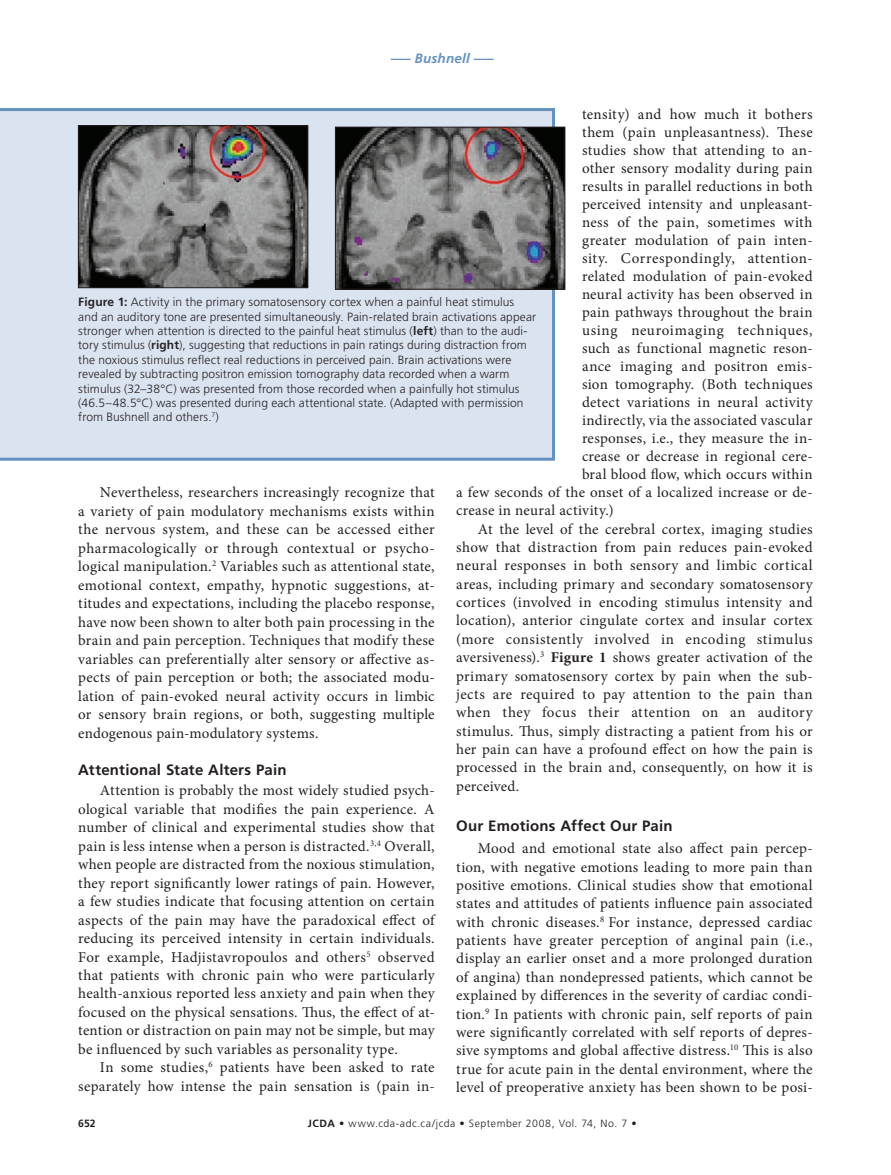
<style>
.page{position:relative;width:891px;height:1175px;background:#fff}
.page>*{position:absolute;margin:0;border:0;box-sizing:border-box;transform-origin:0 0}
.t1{font:15px/18.5px "Minion Pro";letter-spacing:.02em;color:#231f20;text-align:justify}
.t2{font:700 15px "Frutiger LT Std";letter-spacing:.015em;color:#231f20}
.t3{font:15px "Minion Pro";letter-spacing:.04em;color:#231f20}
.t4{font:italic 700 13.5px "Frutiger LT Std";letter-spacing:.01em;color:#6392c1}
.t5{font:300 12px/14.4px "Frutiger LT Std";letter-spacing:.005em;color:#262324}
.t6{font:300 10.5px "Frutiger LT Std";letter-spacing:.055em;color:#231f20}
.t7{font:700 10.5px "Frutiger LT Std";color:#231f20}
.s1{font-weight:700}
</style>
<div class="page">
<div style="left:0;top:108px;width:555px;height:352px;background:#dae3f0"></div>
<img style="left:337px;top:129px;width:226px;height:158px">
<div style="left:335px;top:127px;width:230px;height:162px;border:1px solid #231f20"></div>
<img style="left:80px;top:127px;width:226px;height:159px">
<div style="left:78px;top:125px;width:230px;height:163px;border:1px solid #231f20"></div>
<p class="t4" style="left:391px;top:50px;width:104px">––– Bushnell –––</p>
<p class="t1" style="left:582px;top:105px;width:232px">tensity) and how much it bothers</p>
<p class="t1" style="left:582px;top:123px;width:232px">them (pain unpleasantness). These</p>
<p class="t1" style="left:582px;top:141px;width:232px">studies show that attending to an-</p>
<p class="t1" style="left:582px;top:159px;width:232px">other sensory modality during pain</p>
<p class="t1" style="left:582px;top:177px;width:232px">results in parallel reductions in both</p>
<p class="t1" style="left:582px;top:195px;width:232px">perceived intensity and unpleasant-</p>
<p class="t1" style="left:582px;top:213px;width:232px">ness of the pain, sometimes with</p>
<p class="t1" style="left:582px;top:231px;width:232px">greater modulation of pain inten-</p>
<p class="t1" style="left:582px;top:249px;width:232px">sity. Correspondingly, attention-</p>
<p class="t1" style="left:582px;top:267px;width:232px">related modulation of pain-evoked</p>
<p class="t1" style="left:582px;top:285px;width:232px">neural activity has been observed in</p>
<p class="t1" style="left:582px;top:303px;width:232px">pain pathways throughout the brain</p>
<p class="t3" style="left:582px;top:320px;width:232px">using neuroimaging techniques,</p>
<p class="t1" style="left:582px;top:339px;width:232px">such as functional magnetic reson-</p>
<p class="t1" style="left:582px;top:357px;width:232px">ance imaging and positron emis-</p>
<p class="t1" style="left:582px;top:375px;width:232px">sion tomography. (Both techniques</p>
<p class="t1" style="left:582px;top:393px;width:232px">detect variations in neural activity</p>
<p class="t1" style="left:582px;top:411px;width:232px">indirectly, via the associated vascular</p>
<p class="t1" style="left:582px;top:429px;width:232px">responses, i.e., they measure the in-</p>
<p class="t1" style="left:582px;top:447px;width:232px">crease or decrease in regional cere-</p>
<p class="t1" style="left:582px;top:465px;width:232px">bral blood flow, which occurs within</p>
<p class="t1" style="left:456px;top:483px;width:358px">a few seconds of the onset of a localized increase or de-</p>
<p class="t1" style="left:456px;top:501px;width:159px">crease in neural activity.)</p>
<p class="t1" style="left:478px;top:519px;width:336px">At the level of the cerebral cortex, imaging studies</p>
<p class="t1" style="left:456px;top:538px;width:358px">show that distraction from pain reduces pain-evoked</p>
<p class="t1" style="left:456px;top:556px;width:358px">neural responses in both sensory and limbic cortical</p>
<p class="t1" style="left:456px;top:574px;width:358px">areas, including primary and secondary somatosensory</p>
<p class="t1" style="left:456px;top:593px;width:358px">cortices (involved in encoding stimulus intensity and</p>
<p class="t1" style="left:456px;top:611px;width:358px">location), anterior cingulate cortex and insular cortex</p>
<p class="t1" style="left:456px;top:630px;width:358px">(more consistently involved in encoding stimulus</p>
<p class="t1" style="left:456px;top:648px;width:358px">aversiveness).<sup>3</sup> <span class="s1">Figure 1</span> shows greater activation of the</p>
<p class="t1" style="left:456px;top:666px;width:358px">primary somatosensory cortex by pain when the sub-</p>
<p class="t1" style="left:456px;top:685px;width:358px">jects are required to pay attention to the pain than</p>
<p class="t1" style="left:456px;top:703px;width:358px">when they focus their attention on an auditory</p>
<p class="t1" style="left:456px;top:721px;width:358px">stimulus. Thus, simply distracting a patient from his or</p>
<p class="t1" style="left:456px;top:740px;width:358px">her pain can have a profound effect on how the pain is</p>
<p class="t1" style="left:456px;top:758px;width:358px">processed in the brain and, consequently, on how it is</p>
<p class="t1" style="left:456px;top:777px;width:64px">perceived.</p>
<p class="t2" style="left:456px;top:817px;width:218px">Our Emotions Affect Our Pain</p>
<p class="t1" style="left:456px;top:839px;width:358px;text-indent:22px">Mood and emotional state also affect pain percep&shy;tion, with negative emotions leading to more pain than positive emotions. Clinical studies show that emotional states and attitudes of patients influence pain associated with chronic diseases.<sup>8</sup> For instance, depressed cardiac patients have greater perception of anginal pain (i.e., display an earlier onset and a more prolonged duration of angina) than nondepressed patients, which cannot be explained by differences in the severity of cardiac condi&shy;tion.<sup>9</sup> In patients with chronic pain, self reports of pain were significantly correlated with self reports of depres&shy;sive symptoms and global affective distress.<sup>10</sup> This is also true for acute pain in the dental environment, where the level of preoperative anxiety has been shown to be posi-</p>
<p class="t5" style="left:78px;top:295px;width:459px"><span class="s1">Figure 1:</span> Activity in the primary somatosensory cortex when a painful heat stimulus and an auditory tone are presented simultaneously. Pain-related brain activations appear stronger when attention is directed to the painful heat stimulus (<span class="s1">left</span>) than to the audi&shy;tory stimulus (<span class="s1">right</span>), suggesting that reductions in pain ratings during distraction from the noxious stimulus reflect real reductions in perceived pain. Brain activations were revealed by subtracting positron emission tomography data recorded when a warm stimulus (32–38°C) was presented from those recorded when a painfully hot stimulus (46.5–48.5°C) was presented during each attentional state. (Adapted with permission from Bushnell and others.<sup>7</sup>)</p>
<p class="t1" style="left:78px;top:483px;width:358px;text-indent:22px">Nevertheless, researchers increasingly recognize that a variety of pain modulatory mechanisms exists within the nervous system, and these can be accessed either pharmacologically or through contextual or psycho&shy;logical manipulation.<sup>2</sup> Variables such as attentional state, emotional context, empathy, hypnotic suggestions, at&shy;titudes and expectations, including the placebo response, have now been shown to alter both pain processing in the brain and pain perception. Techniques that modify these variables can preferentially alter sensory or affective as&shy;pects of pain perception or both; the associated modu&shy;lation of pain-evoked neural activity occurs in limbic or sensory brain regions, or both, suggesting multiple endogenous pain-modulatory systems.</p>
<p class="t2" style="left:78px;top:761px;width:210px">Attentional State Alters Pain</p>
<p class="t1" style="left:78px;top:781px;width:358px;text-indent:22px">Attention is probably the most widely studied psych&shy;ological variable that modifies the pain experience. A number of clinical and experimental studies show that pain is less intense when a person is distracted.<sup>3,4</sup> Overall, when people are distracted from the noxious stimulation, they report significantly lower ratings of pain. However, a few studies indicate that focusing attention on certain aspects of the pain may have the paradoxical effect of reducing its perceived intensity in certain individuals.<br>For example, Hadjistavropoulos and others<sup>5</sup> observed that patients with chronic pain who were particularly health-anxious reported less anxiety and pain when they focused on the physical sensations. Thus, the effect of at&shy;tention or distraction on pain may not be simple, but may be influenced by such variables as personality type.</p>
<p class="t1" style="left:78px;top:1058px;width:358px;text-align:right">In some studies,<sup>6</sup> patients have been asked to rate separately how intense the pain sensation is (pain in-</p>
<p class="t7" style="left:78px;top:1117px;width:19px">652</p>
<p class="t6" style="left:308px;top:1117px;width:330px"><span class="s1">JCDA •</span> www.cda-adc.ca/jcda • September 2008, Vol. 74, No. 7 •</p>
</div>
